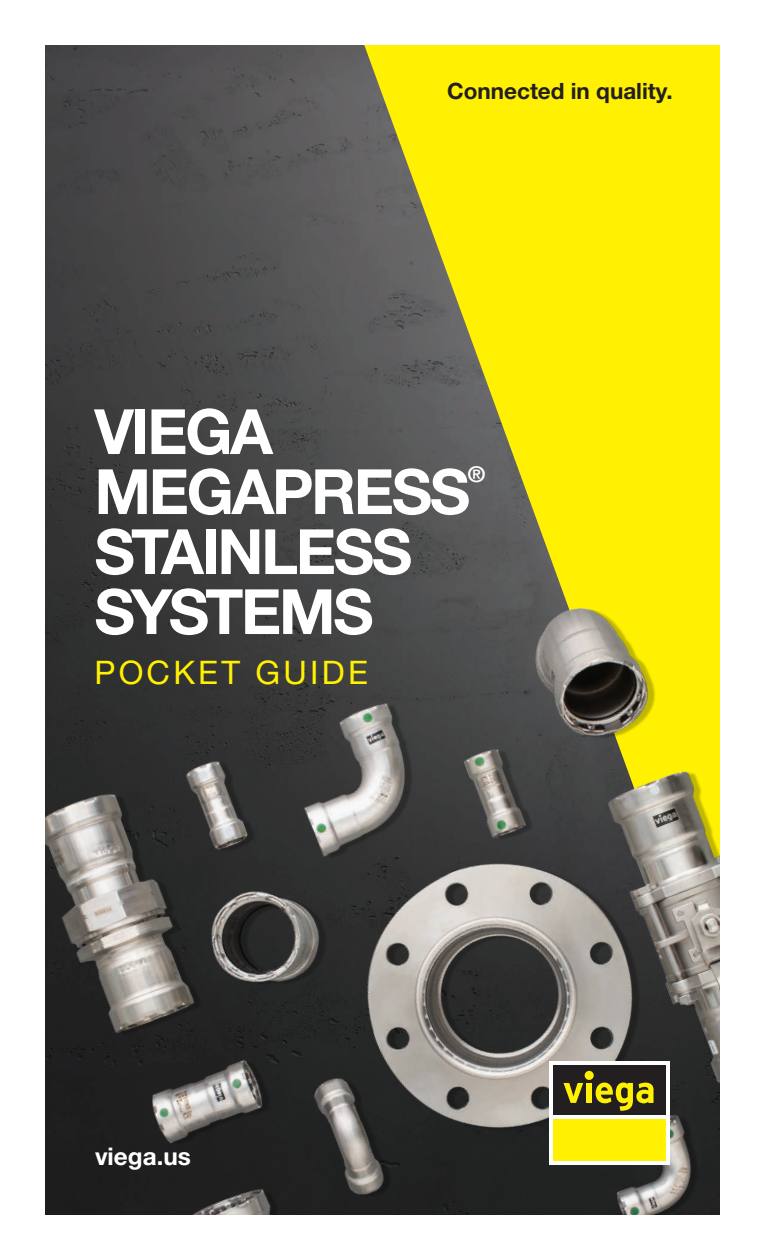
<style>
.page{position:relative;width:765px;height:1260px;background:#fff}
.page>*{position:absolute;margin:0;border:0;box-sizing:border-box;transform-origin:0 0}
.t1{font:62.5px/60px "M Ying Hei PR Cfor Viega W7";letter-spacing:-.04em;color:#fff}
.t2{font:32.5px "M Ying Hei PR Cfor Viega W4";letter-spacing:.1em;color:#fff101}
.t3{font:24.25px "M Ying Hei PR Cfor Viega W7";color:#fff}
.t4{font:22.5px "M Ying Hei PR Cfor Viega W7";color:#231f20}
.t5{font:21.75px "M Ying Hei PR Cfor Viega W7";color:#fff}
</style>
<div class="page">
<svg style="left:45px;top:45px;width:319px;height:425px;background:#4c4b4c"></svg>
<svg style="left:364px;top:45px;width:356px;height:425px;background:#dcd116"></svg>
<img style="left:45px;top:470px;width:675px;height:745px">
<div style="left:549px;top:1061px;width:121px;height:104px;background:#fff"></div>
<div style="left:554px;top:1119px;width:112px;height:42px;background:#fff101"></div>
<div style="left:554px;top:1065px;width:112px;height:50px;background:#231f20"></div>
<svg style="left:563px;top:1083px;width:20px;height:20px"></svg>
<div style="left:586px;top:1083px;width:6px;height:20px;background:#fff101"></div>
<div style="left:585px;top:1071px;width:9px;height:9px;background:#fff101;border-radius:50%"></div>
<svg style="left:596px;top:1082px;width:58px;height:29px"></svg>
<p class="t4" style="left:447px;top:77px;width:227px">Connected in quality.</p>
<p class="t1" style="left:94px;top:401px;width:377px">VIEGA<br>MEGAPRESS</p>
<p class="t5" style="left:468px;top:460px;width:19px">®</p>
<p class="t1" style="left:94px;top:521px;width:319px">STAINLESS<br>SYSTEMS</p>
<p class="t2" style="left:94px;top:652px;width:275px">POCKET GUIDE</p>
<p class="t3" style="left:95px;top:1141px;width:97px">viega.us</p>
</div>
